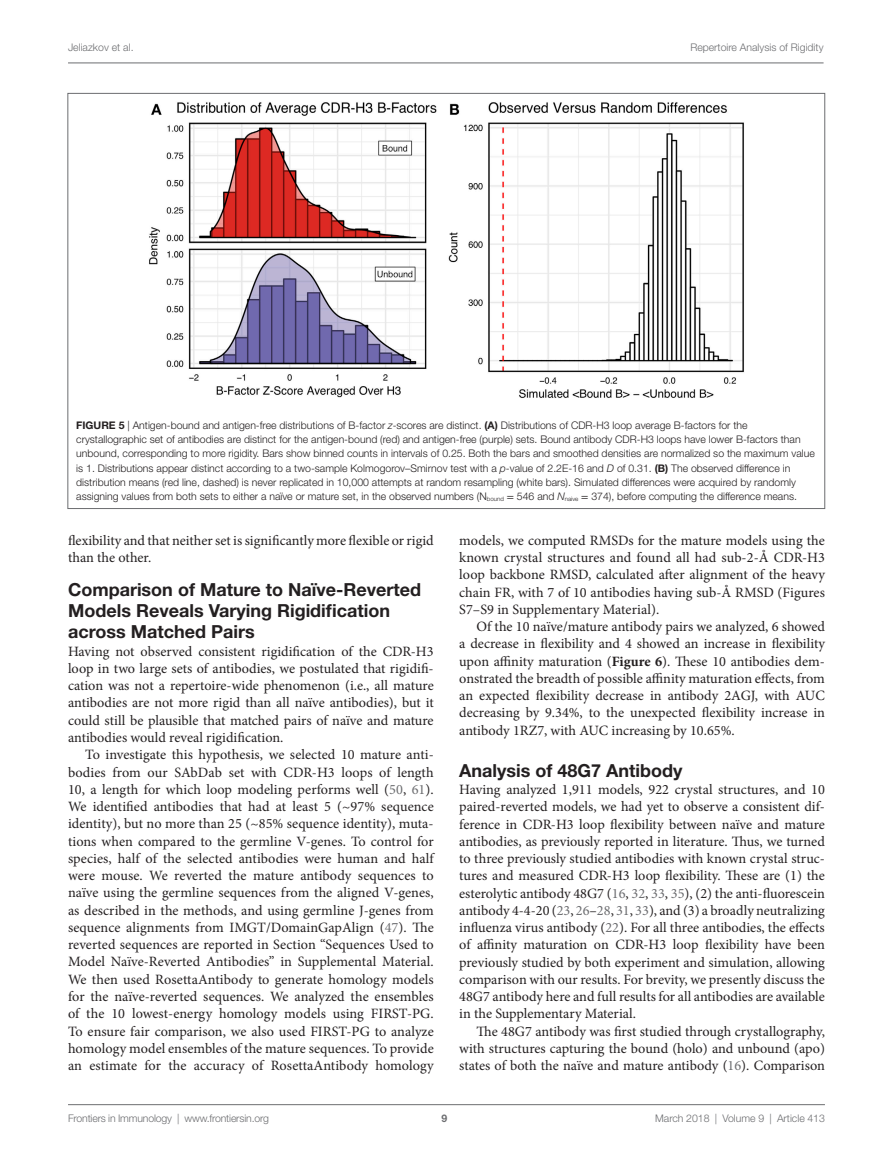
<style>
.page{position:relative;width:893px;height:1170px;background:#fff}
.page>*{position:absolute;margin:0;border:0;box-sizing:border-box;transform-origin:0 0}
.t1{font:700 18px/21px "Helvetica Neue LT Std";color:#231f20}
.t2{font:14.25px/17.2px "Minion Pro";color:#231f20;text-align:justify}
.t3{font:300 10.5px/14.2px "Helvetica Neue LT Std";color:#231f20}
.t4{font:300 10.5px "Helvetica Neue LT Std";color:#6c6d70}
.t5{font:700 10.5px "Helvetica Neue LT Std";color:#6c6d70}
.s1{font-weight:700}
.s2{font-style:italic}
.s3{font-family:"STIX General";font-weight:400}
.s4{color:#6c6d70}
</style>
<div class="page">
<img style="left:149px;top:102px;width:595px;height:296px">
<hr style="left:68px;top:1104px;width:757px;height:1px;background:#6c6d70">
<hr style="left:68px;top:63px;width:755px;height:1px;background:#6c6d70">
<p class="t4" style="left:68px;top:41px;width:67px">Jeliazkov et al.</p>
<p class="t4" style="left:690px;top:41px;width:135px">Repertoire Analysis of Rigidity</p>
<p class="t3" style="left:76px;top:417px;width:740px"><span class="s1">FIG URE 5</span> | Antigen-bound and antigen-free distributions of B-factor <span class="s2">z</span>-scores are distinct. <span class="s1">(A)</span> Distributions of CDR-H3 loop average B-factors for the crystallographic set of antibodies are distinct for the antigen-bound (red) and antigen-free (purple) sets. Bound antibody CDR-H3 loops have lower B-factors than unbound, corresponding to more rigidity. Bars show binned counts in intervals of 0.25. Both the bars and smoothed densities are normalized so the maximum value is 1. Distributions appear distinct according to a two-sample Kolmogorov–Smirnov test with a <span class="s2">p</span>-value of 2.2E-16 and <span class="s2">D</span> of 0.31. <span class="s1">(B)</span> The observed difference in distribution means (red line, dashed) is never replicated in 10,000 attempts at random resampling (white bars). Simulated differences were acquired by randomly assigning values from both sets to either a naïve or mature set, in the observed numbers (N<sub>bound</sub> <span class="s3">=</span> 546 and <span class="s2">N</span><sub>naive</sub> <span class="s3">=</span> 374), before computing the difference means.</p>
<p class="t2" style="left:68px;top:531px;width:367px">flexibility and that neither set is significantly more flexible or rigid than the other.</p>
<p class="t1" style="left:68px;top:579px;width:354px">Comparison of Mature to Naïve-Reverted<br>Models Reveals Varying Rigidification across Matched Pairs</p>
<p class="t2" style="left:68px;top:642px;width:367px">Having not observed consistent rigidification of the CDR-H3 loop in two large sets of antibodies, we postulated that rigidifi&shy;cation was not a repertoire-wide phenomenon (i.e., all mature antibodies are not more rigid than all naïve antibodies), but it could still be plausible that matched pairs of naïve and mature antibodies would reveal rigidification.</p>
<p class="t2" style="left:68px;top:746px;width:367px;text-indent:17px">To investigate this hypothesis, we selected 10 mature anti&shy;bodies from our SAbDab set with CDR-H3 loops of length 10, a length for which loop modeling performs well (<span class="s4">50</span>, <span class="s4">61</span>).<br>We identified antibodies that had at least 5 (~97% sequence identity), but no more than 25 (~85% sequence identity), muta&shy;tions when compared to the germline V-genes. To control for species, half of the selected antibodies were human and half were mouse. We reverted the mature antibody sequences to naïve using the germline sequences from the aligned V-genes, as described in the methods, and using germline J-genes from sequence alignments from IMGT/DomainGapAlign (<span class="s4">47</span>). The reverted sequences are reported in Section “Sequences Used to Model Naïve-Reverted Antibodies” in Supplemental Material.<br>We then used RosettaAntibody to generate homology models for the naïve-reverted sequences. We analyzed the ensembles of the 10 lowest-energy homology models using FIRST-PG.<br>To ensure fair comparison, we also used FIRST-PG to analyze homology model ensembles of the mature sequences. To provide an estimate for the accuracy of RosettaAntibody homology</p>
<p class="t2" style="left:459px;top:531px;width:367px">models, we computed RMSDs for the mature models using the known crystal structures and found all had sub-2-Å CDR-H3 loop backbone RMSD, calculated after alignment of the heavy chain FR, with 7 of 10 antibodies having sub-Å RMSD (Figures S7–S9 in Supplementary Material).</p>
<p class="t2" style="left:459px;top:618px;width:367px;text-indent:17px">Of the 10 naïve/mature antibody pairs we analyzed, 6 showed a decrease in flexibility and 4 showed an increase in flexibility upon affinity maturation (<span class="s1">Figure 6</span>). These 10 antibodies dem&shy;onstrated the breadth of possible affinity maturation effects, from an expected flexibility decrease in antibody 2AGJ, with AUC decreasing by 9.34%, to the unexpected flexibility increase in antibody 1RZ7, with AUC increasing by 10.65%.</p>
<p class="t1" style="left:459px;top:759px;width:225px">Analysis of 48G7 Antibody</p>
<p class="t2" style="left:459px;top:780px;width:367px">Having analyzed 1,911 models, 922 crystal structures, and 10 paired-reverted models, we had yet to observe a consistent dif&shy;ference in CDR-H3 loop flexibility between naïve and mature antibodies, as previously reported in literature. Thus, we turned to three previously studied antibodies with known crystal struc&shy;tures and measured CDR-H3 loop flexibility. These are (1) the esterolytic antibody 48G7 (<span class="s4">16</span>, <span class="s4">32</span>, <span class="s4">33</span>, <span class="s4">35</span>), (2) the anti-fluorescein antibody 4-4-20 (<span class="s4">23</span>, <span class="s4">26</span>–<span class="s4">28</span>, <span class="s4">31</span>, <span class="s4">33</span>), and (3) a broadly neutralizing influenza virus antibody (<span class="s4">22</span>). For all three antibodies, the effects of affinity maturation on CDR-H3 loop flexibility have been previously studied by both experiment and simulation, allowing comparison with our results. For brevity, we presently discuss the 48G7 antibody here and full results for all antibodies are available in the Supplementary Material.</p>
<p class="t2" style="left:459px;top:1022px;width:367px;text-indent:17px">The 48G7 antibody was first studied through crystallography, with structures capturing the bound (holo) and unbound (apo) states of both the naïve and mature antibody (<span class="s4">16</span>). Comparison</p>
<p class="t4" style="left:68px;top:1111px;width:203px">Frontiers in Immunology | www.frontiersin.org</p>
<p class="t4" style="left:655px;top:1111px;width:171px">March 2018 | Volume 9 | Article 413</p>
<p class="t5" style="left:441px;top:1111px;width:7px">9</p>
</div>
